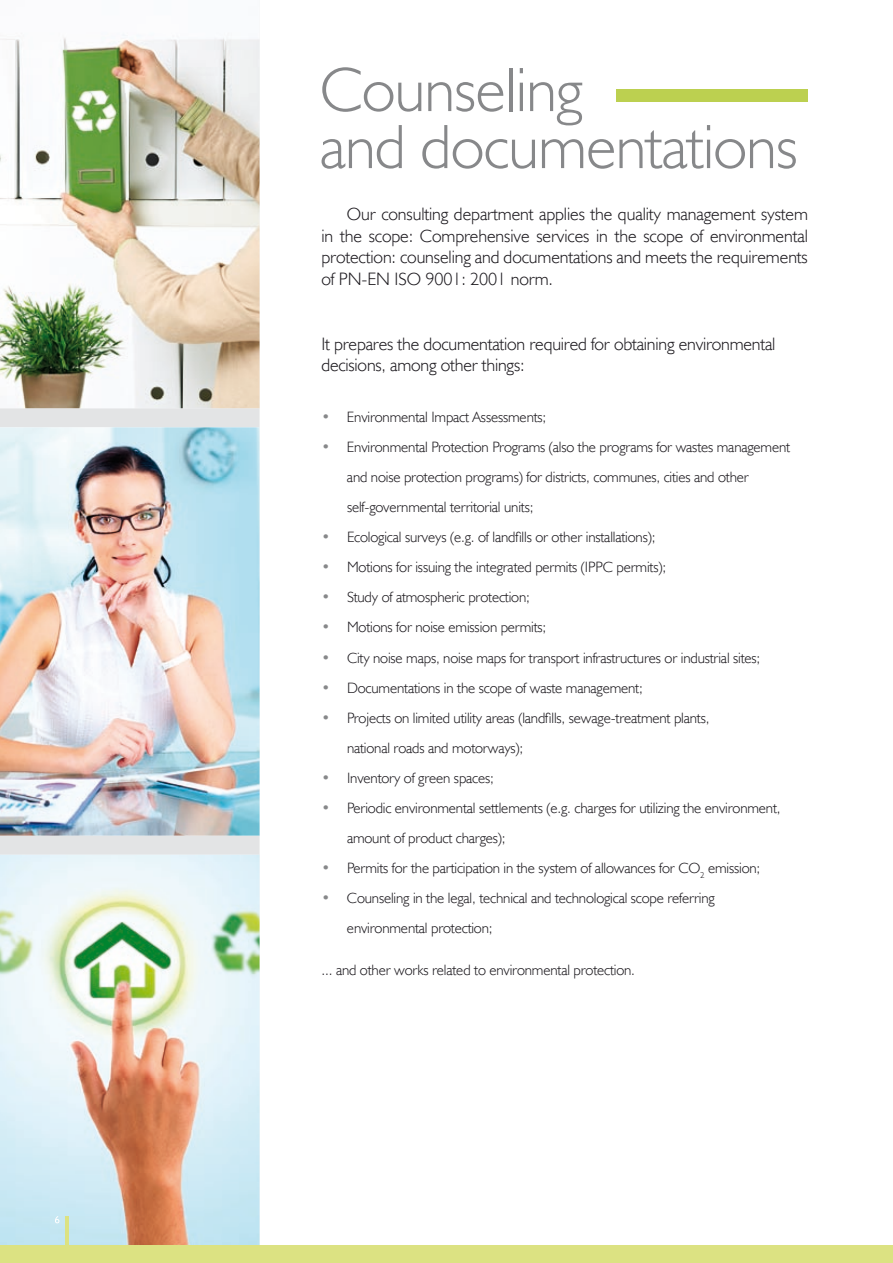
<style>
.page{position:relative;width:893px;height:1263px;background:#fff}
.page>*{position:absolute;margin:0;border:0;box-sizing:border-box;transform-origin:0 0}
.t1{font:63px/57px "Humanst 521 Lt EU";color:#87888a}
.t2{font:18px/21.6px "Humanst 521 Lt EU";letter-spacing:-.005em;color:#1a171c;text-align:justify}
.t3{font:15px/30px "Humanst 521 Lt EU";letter-spacing:-.01em;color:#1a171c}
.s1{color:#87888a}
</style>
<div class="page">
<div style="left:0;top:408px;width:260px;height:447px;background:#e3e4e5"></div>
<img style="left:0;top:855px;width:260px;height:391px">
<img style="left:0;top:427px;width:260px;height:409px">
<img style="left:0;top:34px;width:260px;height:374px">
<svg style="left:55px;top:1216px;width:4px;height:7px"></svg>
<hr style="left:65px;top:1216px;width:3px;height:41px;background:#dce282">
<div style="left:0;top:1246px;width:893px;height:17px;background:#dce282"></div>
<div style="left:617px;top:89px;width:191px;height:13px;background:#bcd050"></div>
<h1 class="t1" style="left:320px;top:60px;width:480px">Counseling<br>and documentations</h1>
<p class="t2" style="left:321px;top:203px;width:488px;text-indent:26px">Our consulting department applies the quality management system in the scope: Comprehensive services in the scope of environmental protection: counseling and documentations and meets the requirements of PN-EN ISO 9001: 2001 norm.</p>
<p class="t2" style="left:321px;top:333px;width:456px">It prepares the documentation required for obtaining environmental decisions, among other things:</p>
<p class="t3" style="left:321px;top:402px;width:226px"><span class="s1">•</span> Environmental I mpact Assessments;</p>
<p class="t3" style="left:347px;top:432px;width:445px;text-indent:-26px"><span class="s1">•</span> Environmental Protection Programs (also the programs for wastes management and noise protection programs) for districts, communes, cities and other self-governmental territorial units;</p>
<p class="t3" style="left:321px;top:522px;width:336px"><span class="s1">•</span> Ecological surveys (e.g. of landfills or other installations);</p>
<p class="t3" style="left:321px;top:552px;width:346px"><span class="s1">•</span> Motions for issuing the integrated permits (IPPC permits);</p>
<p class="t3" style="left:321px;top:582px;width:210px"><span class="s1">•</span> Study of atmospheric protection;</p>
<p class="t3" style="left:321px;top:612px;width:226px"><span class="s1">•</span> Motions for noise emission permits;</p>
<p class="t3" style="left:321px;top:642px;width:440px"><span class="s1">•</span> City noise maps, noise maps for transport infrastructures or industrial sites;</p>
<p class="t3" style="left:321px;top:672px;width:323px"><span class="s1">•</span> Documentations in the scope of waste management;</p>
<p class="t3" style="left:347px;top:702px;width:364px;text-indent:-26px"><span class="s1">•</span> Projects on limited utility areas (landfills, sewage-treatment plants, national roads and motorways);</p>
<p class="t3" style="left:321px;top:762px;width:174px"><span class="s1">•</span> I nventory of green spaces;</p>
<p class="t3" style="left:347px;top:792px;width:435px;text-indent:-26px"><span class="s1">•</span> Periodic environmental settlements (e.g. charges for utilizing the environment, amount of product charges);</p>
<p class="t3" style="left:321px;top:852px;width:440px"><span class="s1">•</span> Permits for the participation in the system of allowances for CO<sub>2</sub> emission;</p>
<p class="t3" style="left:347px;top:882px;width:369px;text-indent:-26px"><span class="s1">•</span> Counseling in the legal, technical and technological scope referring environmental protection;</p>
<p class="t3" style="left:321px;top:954px;width:315px">... and other works related to environmental protection.</p>
</div>
